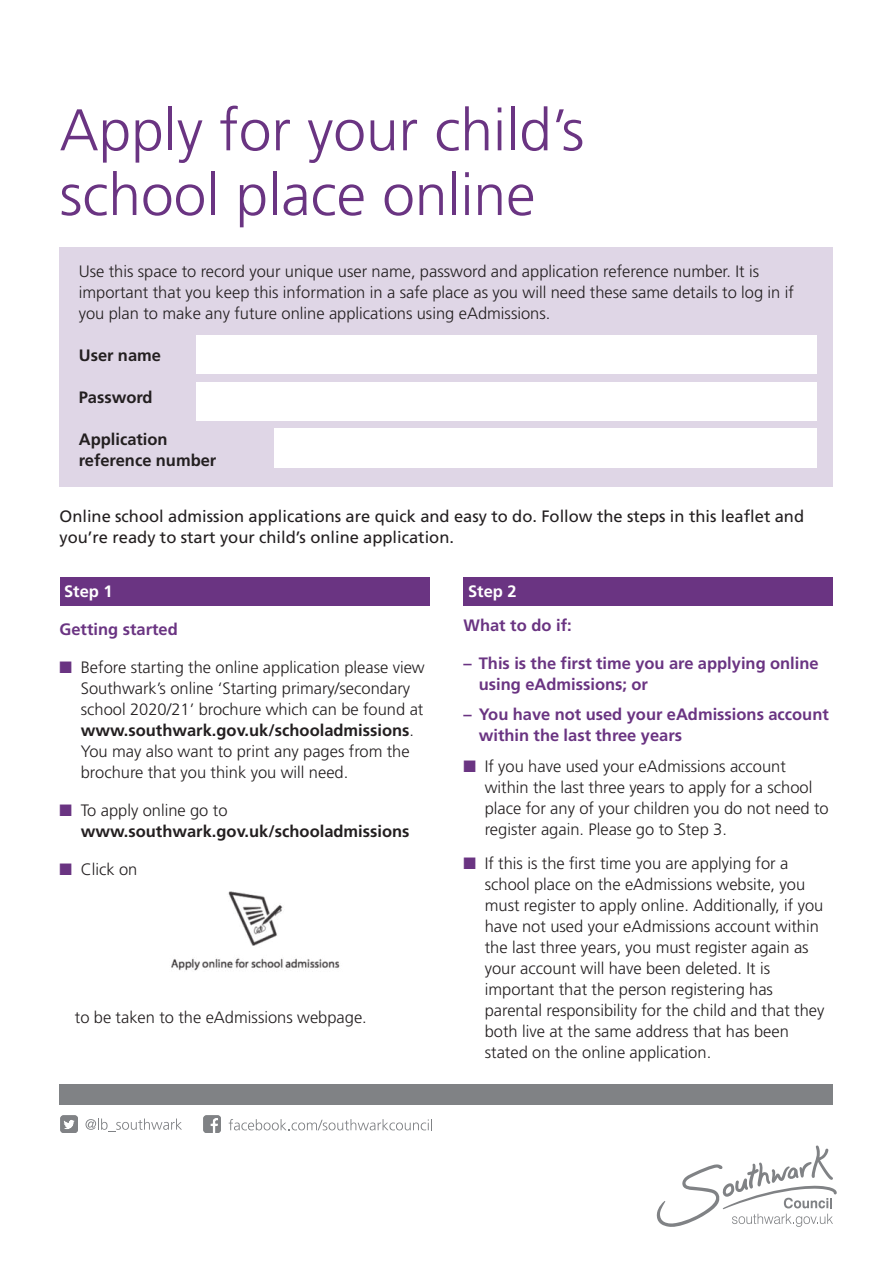
<style>
.page{position:relative;width:893px;height:1263px;background:#fff}
.page>*{position:absolute;margin:0;border:0;box-sizing:border-box;transform-origin:0 0}
.t1{font:300 58.65px/64.7px "Frutiger";color:#6a3482}
.t2{font:300 16.5px/21px "Frutiger";color:#231f20}
.t3{font:700 16.5px/21px "Frutiger";color:#6a3482}
.t4{font:16.5px/21px "Frutiger";color:#231f20}
.t5{font:700 16.5px/21px "Frutiger";color:#231f20}
.t6{font:700 16.5px "Frutiger";color:#fff}
.s1{color:#6a3482}
.s2{font-weight:700}
.s3{font-weight:300}
</style>
<div class="page">
<div style="left:60px;top:577px;width:369px;height:28px;background:#6a3482"></div>
<div style="left:463px;top:577px;width:370px;height:28px;background:#6a3482"></div>
<div style="left:60px;top:248px;width:773px;height:239px;background:#dfd6e6"></div>
<div style="left:196px;top:335px;width:620px;height:39px;background:#fff"></div>
<div style="left:196px;top:382px;width:620px;height:38px;background:#fff"></div>
<div style="left:274px;top:428px;width:542px;height:39px;background:#fff"></div>
<img style="left:171px;top:891px;width:169px;height:80px">
<div style="left:60px;top:1084px;width:773px;height:21px;background:#808285"></div>
<svg style="left:86px;top:1118px;width:96px;height:14px"></svg>
<svg style="left:229px;top:1119px;width:203px;height:11px"></svg>
<svg style="left:203px;top:1115px;width:18px;height:18px"></svg>
<svg style="left:60px;top:1115px;width:18px;height:18px"></svg>
<svg style="left:656px;top:1145px;width:181px;height:82px"></svg>
<h1 class="t1" style="left:60px;top:102px;width:526px">Apply for your child’s school place online</h1>
<p class="t2" style="left:79px;top:262px;width:717px">Use this space to record your unique user name, password and application reference number. It is important that you keep this information in a safe place as you will need these same details to log in if you plan to make any future online applications using eAdmissions.</p>
<p class="t5" style="left:79px;top:346px;width:84px">User name</p>
<p class="t5" style="left:79px;top:388px;width:75px">Password</p>
<p class="t5" style="left:79px;top:430px;width:139px">Application reference number</p>
<p class="t4" style="left:60px;top:507px;width:746px">Online school admission applications are quick and easy to do. Follow the steps in this leaflet and you’re ready to start your child’s online application.</p>
<p class="t6" style="left:64px;top:585px;width:50px">Step 1</p>
<p class="t3" style="left:60px;top:620px;width:120px">Getting started</p>
<p class="t2" style="left:81px;top:658px;width:345px;text-indent:-21px"><span class="s1">■</span> Before starting the online application please view Southwark’s online ‘Starting primary/secondary school 2020/21’ brochure which can be found at <span class="s2">www.southwark.gov.uk/schooladmissions</span>.<br>You may also want to print any pages from the brochure that you think you will need.</p>
<p class="t5" style="left:81px;top:801px;width:330px;text-indent:-21px"><span class="s1">■</span> <span class="s3">To apply online go to </span>www.southwark.gov.uk/schooladmissions</p>
<p class="t2" style="left:60px;top:860px;width:79px"><span class="s1">■</span> Click on</p>
<p class="t2" style="left:75px;top:1008px;width:294px">to be taken to the eAdmissions webpage.</p>
<p class="t6" style="left:468px;top:585px;width:50px">Step 2</p>
<p class="t3" style="left:463px;top:616px;width:110px">What to do if:</p>
<p class="t3" style="left:479px;top:654px;width:341px;text-indent:-15px">– This is the first time you are applying online using eAdmissions; or</p>
<p class="t3" style="left:479px;top:705px;width:352px;text-indent:-15px">– You have not used your eAdmissions account within the last three years</p>
<p class="t2" style="left:485px;top:757px;width:345px;text-indent:-21px"><span class="s1">■</span> If you have used your eAdmissions account within the last three years to apply for a school place for any of your children you do not need to register again. Please go to Step 3.</p>
<p class="t2" style="left:485px;top:854px;width:341px;text-indent:-21px"><span class="s1">■</span> If this is the first time you are applying for a school place on the eAdmissions website, you must register to apply online. Additionally, if you have not used your eAdmissions account within the last three years, you must register again as your account will have been deleted. It is important that the person registering has parental responsibility for the child and that they both live at the same address that has been stated on the online application.</p>
</div>
